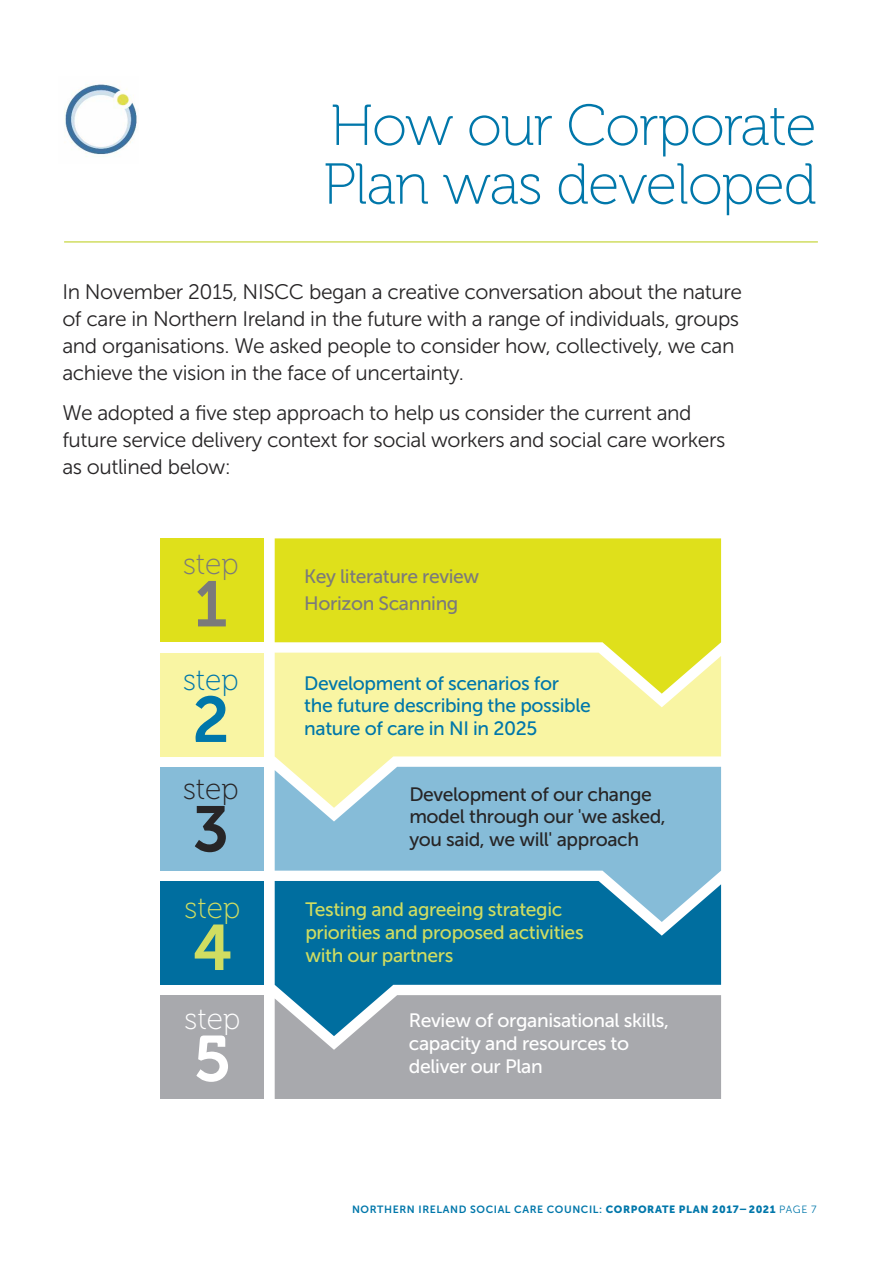
<style>
.page{position:relative;width:893px;height:1263px;background:#fff}
.page>*{position:absolute;margin:0;border:0;box-sizing:border-box;transform-origin:0 0}
.t1{font:64.05px "Museo 700";color:#d0dd61}
.t2{font:64.05px "Museo 700";color:#fff}
.t3{font:64.05px "Museo Sans 700";color:#07a}
.t4{font:64.05px "Museo Sans 700";color:#272526}
.t5{font:64.05px "Museo Sans 700";color:#7b7a7b}
.t6{font:57.75px/58.8px "Museo 100";letter-spacing:-.02em;color:#07a}
.t7{font:30.15px "Museo 100";color:#d0dd61}
.t8{font:30.15px "Museo 100";color:#fff}
.t9{font:30.15px "Museo 100";color:#07a}
.t10{font:30.15px "Museo 100";color:#272526}
.t11{font:30.15px "Museo 100";color:#7b7a7b}
.t12{font:21px/27px "Museo Sans 300";letter-spacing:-.02em;color:#272526}
.t13{font:19.35px/22.6px "Museo Sans 500";letter-spacing:-.02em;color:#07a}
.t14{font:19.35px/22.6px "Museo Sans 500";letter-spacing:-.02em;color:#d0dd61}
.t15{font:19.35px/22.6px "Museo Sans 500";letter-spacing:-.02em;color:#272526}
.t16{font:19.35px/22.6px "Museo Sans 500";letter-spacing:-.02em;color:#fff}
.t17{font:19.35px/27px "Museo Sans 500";letter-spacing:-.02em;color:#7b7a7b}
.t18{font:10.5px "Museo Sans 700";letter-spacing:.055em;color:#07a}
.s1{font-family:"Museo Sans 900"}
.s2{font-family:"Museo Sans 300"}
</style>
<div class="page">
<img style="left:64px;top:84px;width:73px;height:73px">
<hr style="left:64px;top:241px;width:754px;height:2px;background:#d0dd61">
<div style="left:161px;top:538px;width:103px;height:104px;background:#dfe01b"></div>
<div style="left:161px;top:653px;width:103px;height:103px;background:#f9f5a3"></div>
<div style="left:161px;top:767px;width:103px;height:104px;background:#86bcd8"></div>
<div style="left:161px;top:881px;width:103px;height:104px;background:#006e9f"></div>
<div style="left:161px;top:995px;width:103px;height:104px;background:#a8a9ad"></div>
<svg style="left:275px;top:538px;width:446px;height:115px;background:#e1e22b"></svg>
<svg style="left:275px;top:653px;width:446px;height:114px;background:#f8f5a6"></svg>
<svg style="left:275px;top:767px;width:446px;height:114px;background:#96c4d9"></svg>
<svg style="left:275px;top:881px;width:446px;height:114px;background:#1d7faa"></svg>
<svg style="left:275px;top:995px;width:446px;height:104px;background:#a3a9af"></svg>
<h2 class="t6" style="left:323px;top:101px;width:495px">How our Corporate<br>Plan was developed</h2>
<p class="t12" style="left:62px;top:278px;width:681px">In November 2015, NISCC began a creative conversation about the nature of care in Northern Ireland in the future with a range of individuals, groups and organisations. We asked people to consider how, collectively, we can achieve the vision in the face of uncertainty.</p>
<p class="t12" style="left:62px;top:399px;width:664px">We adopted a five step approach to help us consider the current and future service delivery context for social workers and social care workers as outlined below:</p>
<h3 class="t11" style="left:183px;top:553px;width:57px">step</h3>
<h1 class="t5" style="left:195px;top:567px;width:34px">1</h1>
<p class="t17" style="left:304px;top:563px;width:176px">Key literature review<br>Horizon Scanning</p>
<h3 class="t9" style="left:183px;top:668px;width:57px">step</h3>
<h1 class="t3" style="left:192px;top:682px;width:39px">2</h1>
<h3 class="t10" style="left:183px;top:778px;width:57px">step</h3>
<h1 class="t4" style="left:193px;top:792px;width:38px">3</h1>
<h3 class="t7" style="left:184px;top:896px;width:57px">step</h3>
<h1 class="t1" style="left:194px;top:924px;width:39px">4</h1>
<h3 class="t8" style="left:184px;top:1007px;width:57px">step</h3>
<h1 class="t2" style="left:193px;top:1035px;width:40px">5</h1>
<p class="t13" style="left:304px;top:671px;width:288px">Development of scenarios for the future describing the possible nature of care in NI in 2025</p>
<p class="t15" style="left:409px;top:782px;width:258px">Development of our change model through our 'we asked, you said, we will' approach</p>
<p class="t14" style="left:305px;top:898px;width:280px">Testing and agreeing strategic priorities and proposed activities with our partners</p>
<p class="t16" style="left:409px;top:1009px;width:262px">Review of organisational skills, capacity and resources to deliver our Plan</p>
<p class="t18" style="left:352px;top:1203px;width:466px">NORTHERN IRELAND SOCIAL CARE COUNCIL: <span class="s1">CORPORATE PLAN 2017–2021</span> <span class="s2">PAGE 7</span></p>
</div>
